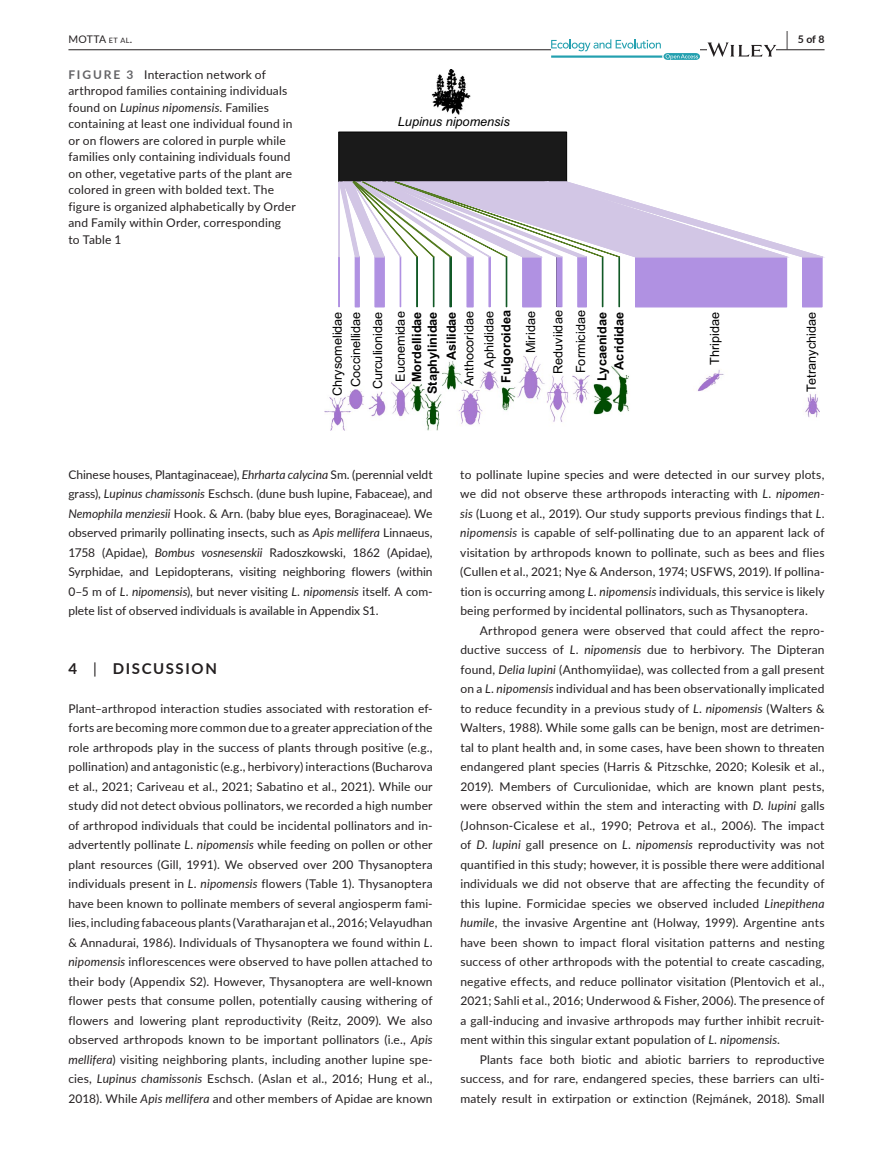
<style>
.page{position:relative;width:893px;height:1174px;background:#fff}
.page>*{position:absolute;margin:0;border:0;box-sizing:border-box;transform-origin:0 0}
.t1{font:700 15px "Lato";letter-spacing:.11em;color:#231f20}
.t2{font:12.75px/18.5px "Arial";color:#000;text-align:right}
.t3{font:700 12.75px/15.6px "Arial";color:#000;text-align:right}
.t4{font:italic 12.75px "Arial";color:#000}
.t5{font:12.6px "Arial";color:#000}
.t6{font:12px/19.5px "Lato";letter-spacing:.015em;color:#231f20;text-align:justify}
.t7{font:10.5px "Lato";letter-spacing:.005em;color:#231f20}
.t8{font:700 10.5px "Lato";color:#231f20}
.s1{font-size:7.35px}
.s2{font-size:19.5px}
.s3{font-weight:700;color:#636366}
.s4{font-style:italic}
.s5{font-weight:400}
</style>
<div class="page">
<hr style="left:68px;top:49px;width:756px;height:1px;background:#231f20">
<svg style="left:551px;top:39px;width:149px;height:21px"></svg>
<svg style="left:707px;top:42px;width:69px;height:15px"></svg>
<img style="left:324px;top:69px;width:495px;height:361px">
<div style="left:338px;top:132px;width:229px;height:50px;background:#1a1a1a;border:1px solid #000"></div>
<div style="left:338px;top:256px;width:2px;height:51px;border:1px solid #b091e2"></div>
<div style="left:355px;top:256px;width:5px;height:51px;background:#b091e2"></div>
<div style="left:375px;top:256px;width:10px;height:51px;background:#b091e2"></div>
<div style="left:400px;top:256px;width:1px;height:51px;border:1px solid #b091e2"></div>
<div style="left:416px;top:256px;width:2px;height:51px;border:1px solid #115926"></div>
<div style="left:433px;top:256px;width:1px;height:51px;border:1px solid #115926"></div>
<div style="left:450px;top:256px;width:1px;height:51px;border:1px solid #115926"></div>
<div style="left:467px;top:256px;width:6px;height:51px;background:#b091e2"></div>
<div style="left:489px;top:256px;width:1px;height:51px;border:1px solid #b091e2"></div>
<div style="left:506px;top:256px;width:1px;height:51px;border:1px solid #115926"></div>
<div style="left:522px;top:256px;width:19px;height:51px;background:#b091e2"></div>
<div style="left:557px;top:256px;width:5px;height:51px;background:#b091e2"></div>
<div style="left:578px;top:256px;width:9px;height:51px;background:#b091e2"></div>
<div style="left:602px;top:256px;width:1px;height:51px;border:1px solid #115926"></div>
<div style="left:619px;top:256px;width:1px;height:51px;border:1px solid #115926"></div>
<div style="left:635px;top:256px;width:152px;height:51px;background:#b091e2"></div>
<div style="left:802px;top:256px;width:20px;height:51px;background:#b091e2"></div>
<div style="left:338px;top:182px;width:2px;height:75px;border:1px solid #d2c6e5"></div>
<svg style="left:339px;top:181px;width:486px;height:77px"></svg>
<p class="t7" style="left:68px;top:31px;width:65px">MOTTA <span class="s1">et al</span>.</p>
<p class="t8" style="left:786px;top:31px;width:40px"><span class="s2">|</span> 5 of 8</p>
<p class="t6" style="left:68px;top:66px;width:229px;line-height:16.5px;text-align:left"><span class="s3">FIGURE 3</span> Interaction network of arthropod families containing individuals found on <span class="s4">Lupinus nipomensis</span>. Families containing at least one individual found in or on flowers are colored in purple while families only containing individuals found on other, vegetative parts of the plant are colored in green with bolded text. The figure is organized alphabetically by Order and Family within Order, corresponding<br>to Table 1</p>
<p class="t4" style="left:398px;top:114px;width:113px">Lupinus nipomensis</p>
<p class="t3" style="left:409px;top:394px;width:84px;rotate:-90deg">Mordellidae<br>Staphylinidae</p>
<p class="t3" style="left:444px;top:360px;width:50px;rotate:-90deg">Asilidae</p>
<p class="t3" style="left:498px;top:383px;width:74px;rotate:-90deg">Fulgoroidea</p>
<p class="t3" style="left:594px;top:381px;width:71px;line-height:17px;rotate:-90deg">Lycaenidae<br>Acrididae</p>
<p class="t2" style="left:705px;top:365px;width:55px;rotate:-90deg">Thripidae</p>
<p class="t5" style="left:803px;top:392px;width:82px;rotate:-90deg">Tetranychidae</p>
<p class="t2" style="left:328px;top:396px;width:86px;rotate:-90deg">Chrysomelidae<br>Coccinellidae</p>
<p class="t2" style="left:367px;top:389px;width:79px;line-height:22.5px;text-align:center;rotate:-90deg">Curculionidae<br>Eucnemidae</p>
<p class="t2" style="left:480px;top:367px;width:58px;rotate:-90deg">Aphididae</p>
<p class="t2" style="left:522px;top:353px;width:43px;rotate:-90deg">Miridae</p>
<p class="t2" style="left:572px;top:373px;width:64px;rotate:-90deg">Formicidae</p>
<p class="t2" style="left:460px;top:386px;width:76px;rotate:-90deg">Anthocoridae</p>
<p class="t2" style="left:549px;top:374px;width:65px;rotate:-90deg">Reduviidae</p>
<p class="t6" style="left:68px;top:464px;width:366px">Chinese houses, Plantaginaceae), <span class="s4">Ehrharta calycina</span> Sm. (perennial veldt grass), <span class="s4">Lupinus chamissonis</span> Eschsch. (dune bush lupine, Fabaceae), and <span class="s4">Nemophila menziesii</span> Hook. &amp; Arn. (baby blue eyes, Boraginaceae). We observed primarily pollinating insects, such as <span class="s4">Apis mellifera</span> Linnaeus, 1758 (Apidae), <span class="s4">Bombus vosnesenskii</span> Radoszkowski, 1862 (Apidae), Syrphidae, and Lepidopterans, visiting neighboring flowers (within 0–5 m of <span class="s4">L</span>. <span class="s4">nipomensis</span>), but never visiting <span class="s4">L</span>. <span class="s4">nipomensis</span> itself. A com&shy;plete list of observed individuals is available in Appendix S1.</p>
<p class="t1" style="left:68px;top:657px;width:150px">4 <span class="s5">|</span> DISCUSSION</p>
<p class="t6" style="left:68px;top:698px;width:366px">Plant–arthropod interaction studies associated with restoration ef&shy;forts are becoming more common due to a greater appreciation of the role arthropods play in the success of plants through positive (e.g., pollination) and antagonistic (e.g., herbivory) interactions (Bucharova et al., 2021; Cariveau et al., 2021; Sabatino et al., 2021). While our study did not detect obvious pollinators, we recorded a high number of arthropod individuals that could be incidental pollinators and in&shy;advertently pollinate <span class="s4">L</span>. <span class="s4">nipomensis</span> while feeding on pollen or other plant resources (Gill, 1991). We observed over 200 Thysanoptera individuals present in <span class="s4">L</span>. <span class="s4">nipomensis</span> flowers (Table 1). Thysanoptera have been known to pollinate members of several angiosperm fami&shy;lies, including fabaceous plants (Varatharajan et al., 2016; Velayudhan &amp; Annadurai, 1986). Individuals of Thysanoptera we found within <span class="s4">L</span>. <span class="s4">nipomensis</span> inflorescences were observed to have pollen attached to their body (Appendix S2). However, Thysanoptera are well-known flower pests that consume pollen, potentially causing withering of flowers and lowering plant reproductivity (Reitz, 2009). We also observed arthropods known to be important pollinators (i.e., <span class="s4">Apis mellifera</span>) visiting neighboring plants, including another lupine spe&shy;cies, <span class="s4">Lupinus chamissonis</span> Eschsch. (Aslan et al., 2016; Hung et al., 2018). While <span class="s4">Apis mellifera</span> and other members of Apidae are known</p>
<p class="t6" style="left:460px;top:464px;width:366px">to pollinate lupine species and were detected in our survey plots, we did not observe these arthropods interacting with <span class="s4">L</span>. <span class="s4">nipomen&shy;sis</span> (Luong et al., 2019). Our study supports previous findings that <span class="s4">L</span>. <span class="s4">nipomensis</span> is capable of self-pollinating due to an apparent lack of visitation by arthropods known to pollinate, such as bees and flies (Cullen et al., 2021; Nye &amp; Anderson, 1974; USFWS, 2019). If pollina&shy;tion is occurring among <span class="s4">L</span>. <span class="s4">nipomensis</span> individuals, this service is likely being performed by incidental pollinators, such as Thysanoptera.</p>
<p class="t6" style="left:460px;top:620px;width:366px;text-indent:19px">Arthropod genera were observed that could affect the repro&shy;ductive success of <span class="s4">L</span>. <span class="s4">nipomensis</span> due to herbivory. The Dipteran found, <span class="s4">Delia lupini</span> (Anthomyiidae), was collected from a gall present on a <span class="s4">L</span>. <span class="s4">nipomensis</span> individual and has been observationally implicated to reduce fecundity in a previous study of <span class="s4">L</span>. <span class="s4">nipomensis</span> (Walters &amp; Walters, 1988). While some galls can be benign, most are detrimen&shy;tal to plant health and, in some cases, have been shown to threaten endangered plant species (Harris &amp; Pitzschke, 2020; Kolesik et al., 2019). Members of Curculionidae, which are known plant pests, were observed within the stem and interacting with <span class="s4">D</span>. <span class="s4">lupini</span> galls (Johnson-Cicalese et al., 1990; Petrova et al., 2006). The impact of <span class="s4">D</span>. <span class="s4">lupini</span> gall presence on <span class="s4">L</span>. <span class="s4">nipomensis</span> reproductivity was not quantified in this study; however, it is possible there were additional individuals we did not observe that are affecting the fecundity of this lupine. Formicidae species we observed included <span class="s4">Linepithena humile</span>, the invasive Argentine ant (Holway, 1999). Argentine ants have been shown to impact floral visitation patterns and nesting success of other arthropods with the potential to create cascading, negative effects, and reduce pollinator visitation (Plentovich et al., 2021; Sahli et al., 2016; Underwood &amp; Fisher, 2006). The presence of a gall-inducing and invasive arthropods may further inhibit recruit&shy;ment within this singular extant population of <span class="s4">L</span>. <span class="s4">nipomensis</span>.</p>
<p class="t6" style="left:460px;top:1049px;width:366px;text-indent:20px">Plants face both biotic and abiotic barriers to reproductive success, and for rare, endangered species, these barriers can ulti&shy;mately result in extirpation or extinction (Rejmánek, 2018). Small</p>
</div>
